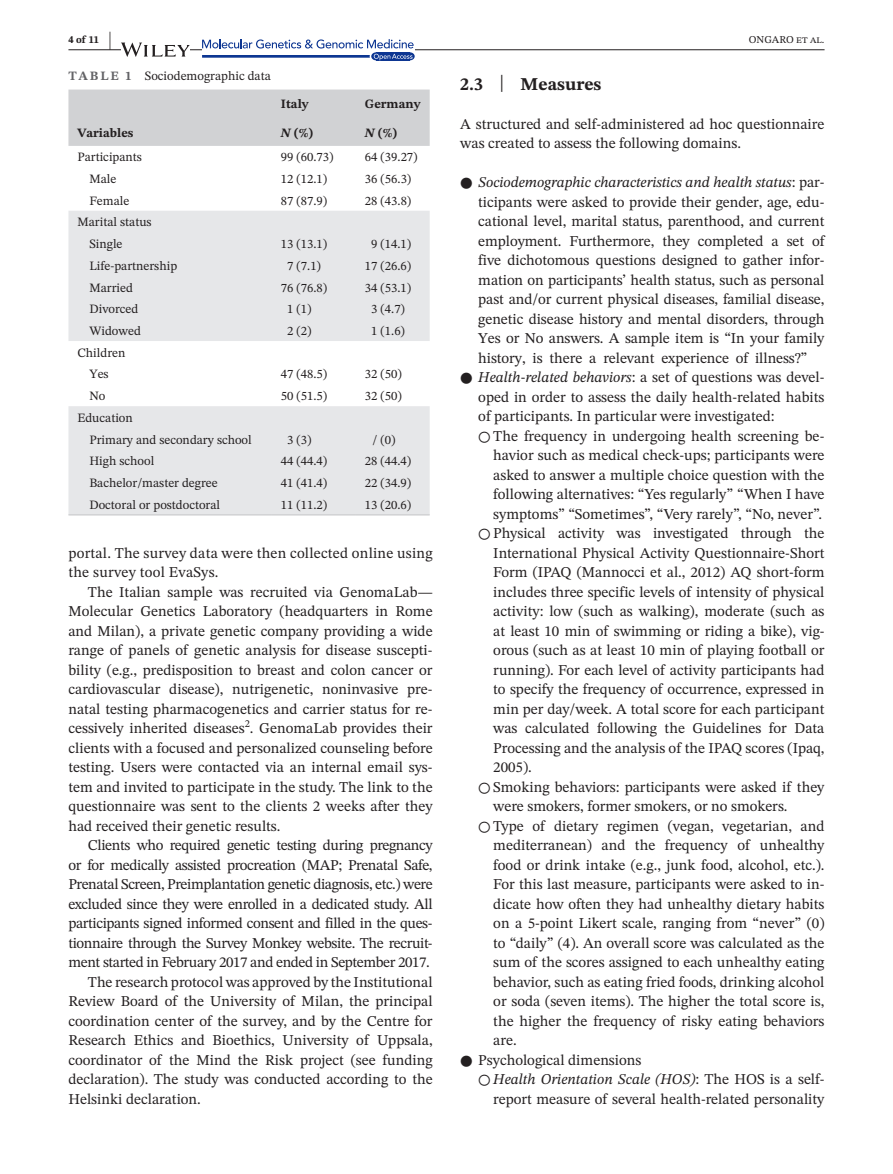
<style>
.page{position:relative;width:893px;height:1174px;background:#fff}
.page>*{position:absolute;margin:0;border:0;box-sizing:border-box;transform-origin:0 0}
.t1{font:700 18px "STIX Two Text";color:#231f20}
.t2{font:15px/19.5px "STIX Two Text";color:#231f20;text-align:justify}
.t3{font:15px "STIX Two Text";letter-spacing:-.025em;color:#231f20}
.t4{font:12.75px/21.8px "STIX Two Text";color:#231f20}
.t5{font:700 12.75px "STIX Two Text";color:#231f20}
.t6{font:10.5px "STIX Two Text";color:#231f20}
.t7{font:700 10.5px "STIX Two Text";color:#231f20}
.s1{font-size:21px}
.s2{font-weight:700;color:#636366}
.s3{font-style:italic}
.s4{font-weight:400;font-size:23.7px}
.s5{font-family:"STIX"}
</style>
<div class="page">
<hr style="left:68px;top:49px;width:756px;height:1px;background:#231f20">
<svg style="left:121px;top:43px;width:69px;height:14px"></svg>
<svg style="left:202px;top:39px;width:212px;height:21px"></svg>
<div style="left:68px;top:90px;width:362px;height:56px;background:#d1d2d4"></div>
<svg style="left:68px;top:211px;width:362px;height:303px;fill:#e6e7e9"></svg>
<hr style="left:68px;top:514px;width:204px;height:1px;background:#d1d2d4">
<hr style="left:272px;top:514px;width:84px;height:1px;background:#d1d2d4">
<hr style="left:356px;top:514px;width:74px;height:1px;background:#d1d2d4">
<p class="t7" style="left:68px;top:32px;width:44px">4 of 11 <span class="s1">|</span></p>
<p class="t6" style="left:749px;top:32px;width:77px">ONGARO et al.</p>
<p class="t4" style="left:68px;top:65px;width:204px"><span class="s2">TABLE 1</span> Sociodemographic data</p>
<p class="t5" style="left:77px;top:123px;width:58px">Variables</p>
<p class="t5" style="left:281px;top:95px;width:29px">Italy</p>
<p class="t5" style="left:365px;top:95px;width:57px">Germany</p>
<p class="t5" style="left:281px;top:123px;width:34px"><span class="s3">N</span> (%)</p>
<p class="t5" style="left:365px;top:123px;width:34px"><span class="s3">N</span> (%)</p>
<p class="t4" style="left:77px;top:146px;width:66px">Participants</p>
<p class="t4" style="left:281px;top:146px;width:54px">99 (60.73)</p>
<p class="t4" style="left:365px;top:146px;width:54px">64 (39.27)</p>
<p class="t4" style="left:89px;top:168px;width:29px">Male</p>
<p class="t4" style="left:281px;top:168px;width:48px">12 (12.1)</p>
<p class="t4" style="left:365px;top:168px;width:48px">36 (56.3)</p>
<p class="t4" style="left:89px;top:189px;width:41px">Female</p>
<p class="t4" style="left:281px;top:189px;width:48px">87 (87.9)</p>
<p class="t4" style="left:365px;top:189px;width:48px">28 (43.8)</p>
<p class="t4" style="left:89px;top:211px;width:64px;text-indent:-12px">Marital status<br>Single</p>
<p class="t4" style="left:281px;top:233px;width:48px">13 (13.1)</p>
<p class="t4" style="left:371px;top:233px;width:42px">9 (14.1)</p>
<p class="t4" style="left:89px;top:255px;width:89px">Life-partnership</p>
<p class="t4" style="left:287px;top:255px;width:35px">7 (7.1)</p>
<p class="t4" style="left:365px;top:255px;width:48px">17 (26.6)</p>
<p class="t4" style="left:89px;top:276px;width:45px">Married</p>
<p class="t4" style="left:281px;top:276px;width:48px">76 (76.8)</p>
<p class="t4" style="left:365px;top:276px;width:48px">34 (53.1)</p>
<p class="t4" style="left:89px;top:298px;width:50px">Divorced</p>
<p class="t4" style="left:287px;top:298px;width:26px">1 (1)</p>
<p class="t4" style="left:371px;top:298px;width:35px">3 (4.7)</p>
<p class="t4" style="left:89px;top:320px;width:53px">Widowed</p>
<p class="t4" style="left:287px;top:320px;width:26px">2 (2)</p>
<p class="t4" style="left:371px;top:320px;width:35px">1 (1.6)</p>
<p class="t4" style="left:77px;top:341px;width:50px;text-align:center">Children<br>Yes</p>
<p class="t4" style="left:281px;top:363px;width:48px">47 (48.5)</p>
<p class="t4" style="left:365px;top:363px;width:38px">32 (50)</p>
<p class="t4" style="left:89px;top:385px;width:18px">No</p>
<p class="t4" style="left:281px;top:385px;width:48px">50 (51.5)</p>
<p class="t4" style="left:365px;top:385px;width:38px">32 (50)</p>
<p class="t4" style="left:89px;top:407px;width:164px;text-indent:-12px">Education<br>Primary and secondary school</p>
<p class="t4" style="left:287px;top:428px;width:26px">3 (3)</p>
<p class="t4" style="left:373px;top:428px;width:24px">/ (0)</p>
<p class="t4" style="left:89px;top:450px;width:66px">High school</p>
<p class="t4" style="left:281px;top:450px;width:48px">44 (44.4)</p>
<p class="t4" style="left:365px;top:450px;width:48px">28 (44.4)</p>
<p class="t4" style="left:89px;top:472px;width:130px">Bachelor/master degree</p>
<p class="t4" style="left:281px;top:472px;width:48px">41 (41.4)</p>
<p class="t4" style="left:365px;top:472px;width:48px">22 (34.9)</p>
<p class="t4" style="left:89px;top:493px;width:132px">Doctoral or postdoctoral</p>
<p class="t4" style="left:281px;top:493px;width:48px">11 (11.2)</p>
<p class="t4" style="left:365px;top:493px;width:48px">13 (20.6)</p>
<p class="t2" style="left:68px;top:543px;width:366px">portal. The survey data were then collected online using the survey tool EvaSys.</p>
<p class="t2" style="left:68px;top:582px;width:366px;text-indent:20px">The Italian sample was recruited via GenomaLab— Molecular Genetics Laboratory (headquarters in Rome and Milan), a private genetic company providing a wide range of panels of genetic analysis for disease suscepti&shy;bility (e.g., predisposition to breast and colon cancer or cardiovascular disease), nutrigenetic, noninvasive pre&shy;natal testing pharmacogenetics and carrier status for re&shy;cessively inherited diseases . GenomaLab provides their</p>
<p class="t6" style="left:245px;top:715px;width:7px">2</p>
<p class="t2" style="left:68px;top:738px;width:366px">clients with a focused and personalized counseling before testing. Users were contacted via an internal email sys&shy;tem and invited to participate in the study. The link to the questionnaire was sent to the clients 2 weeks after they had received their genetic results.</p>
<p class="t3" style="left:88px;top:834px;width:346px">Clients who required genetic testing during pregnancy</p>
<p class="t3" style="left:68px;top:854px;width:366px">or for medically assisted procreation (MAP; Prenatal Safe,</p>
<p class="t3" style="left:68px;top:873px;width:366px">Prenatal Screen, Preimplantation genetic diagnosis, etc.) were</p>
<p class="t3" style="left:68px;top:893px;width:366px">excluded since they were enrolled in a dedicated study. All</p>
<p class="t3" style="left:68px;top:912px;width:366px">participants signed informed consent and filled in the ques-</p>
<p class="t3" style="left:68px;top:932px;width:366px">tionnaire through the Survey Monkey website. The recruit-</p>
<p class="t3" style="left:68px;top:951px;width:363px">ment started in February 2017 and ended in September 2017.</p>
<p class="t2" style="left:88px;top:972px;width:346px">The research protocol was approved by the Institutional</p>
<p class="t2" style="left:68px;top:991px;width:366px">Review Board of the University of Milan, the principal</p>
<p class="t2" style="left:68px;top:1011px;width:366px">coordination center of the survey, and by the Centre for</p>
<p class="t2" style="left:68px;top:1030px;width:366px">Research Ethics and Bioethics, University of Uppsala,</p>
<p class="t2" style="left:68px;top:1050px;width:366px">coordinator of the Mind the Risk project (see funding</p>
<p class="t2" style="left:68px;top:1069px;width:366px">declaration). The study was conducted according to the</p>
<p class="t2" style="left:68px;top:1089px;width:134px">Helsinki declaration.</p>
<p class="t1" style="left:460px;top:71px;width:143px">2.3 <span class="s4">|</span> Measures</p>
<p class="t2" style="left:460px;top:114px;width:366px">A structured and self-administered ad hoc questionnaire was created to assess the following domains.</p>
<p class="t2" style="left:478px;top:172px;width:348px;text-indent:-18px"><span class="s5">●</span> <span class="s3">Sociodemographic characteristics and health status</span>: par&shy;ticipants were asked to provide their gender, age, edu&shy;cational level, marital status, parenthood, and current employment. Furthermore, they completed a set of five dichotomous questions designed to gather infor&shy;mation on participants’ health status, such as personal past and/or current physical diseases, familial disease, genetic disease history and mental disorders, through Yes or No answers. A sample item is “In your family history, is there a relevant experience of illness?”</p>
<p class="t2" style="left:478px;top:367px;width:348px;text-indent:-18px"><span class="s5">●</span> <span class="s3">Health</span>-<span class="s3">related behaviors</span>: a set of questions was devel&shy;oped in order to assess the daily health-related habits of participants. In particular were investigated:</p>
<p class="t2" style="left:493px;top:426px;width:333px;text-indent:-15px"><span class="s5">○</span> The frequency in undergoing health screening be&shy;havior such as medical check-ups; participants were asked to answer a multiple choice question with the following alternatives: “Yes regularly” “When I have symptoms” “Sometimes”, “Very rarely”, “No, never”.</p>
<p class="t2" style="left:493px;top:523px;width:333px;text-indent:-15px"><span class="s5">○</span> Physical activity was investigated through the International Physical Activity Questionnaire-Short Form (IPAQ (Mannocci et al., 2012) AQ short-form includes three specific levels of intensity of physical activity: low (such as walking), moderate (such as at least 10 min of swimming or riding a bike), vig&shy;orous (such as at least 10 min of playing football or running). For each level of activity participants had to specify the frequency of occurrence, expressed in min per day/week. A total score for each participant was calculated following the Guidelines for Data Processing and the analysis of the IPAQ scores (Ipaq, 2005).</p>
<p class="t2" style="left:493px;top:777px;width:333px;text-indent:-15px"><span class="s5">○</span> Smoking behaviors: participants were asked if they were smokers, former smokers, or no smokers.</p>
<p class="t2" style="left:493px;top:816px;width:333px;text-indent:-15px"><span class="s5">○</span> Type of dietary regimen (vegan, vegetarian, and mediterranean) and the frequency of unhealthy food or drink intake (e.g., junk food, alcohol, etc.).<br>For this last measure, participants were asked to in&shy;dicate how often they had unhealthy dietary habits on a 5-point Likert scale, ranging from “never” (0) to “daily” (4). An overall score was calculated as the sum of the scores assigned to each unhealthy eating behavior, such as eating fried foods, drinking alcohol or soda (seven items). The higher the total score is, the higher the frequency of risky eating behaviors are.</p>
<p class="t2" style="left:460px;top:1050px;width:183px"><span class="s5">●</span> Psychological dimensions</p>
<p class="t2" style="left:478px;top:1069px;width:348px;text-align:right"><span class="s5">○</span> <span class="s3">Health Orientation Scale (HOS)</span>: The HOS is a self&shy;report measure of several health-related personality</p>
</div>
